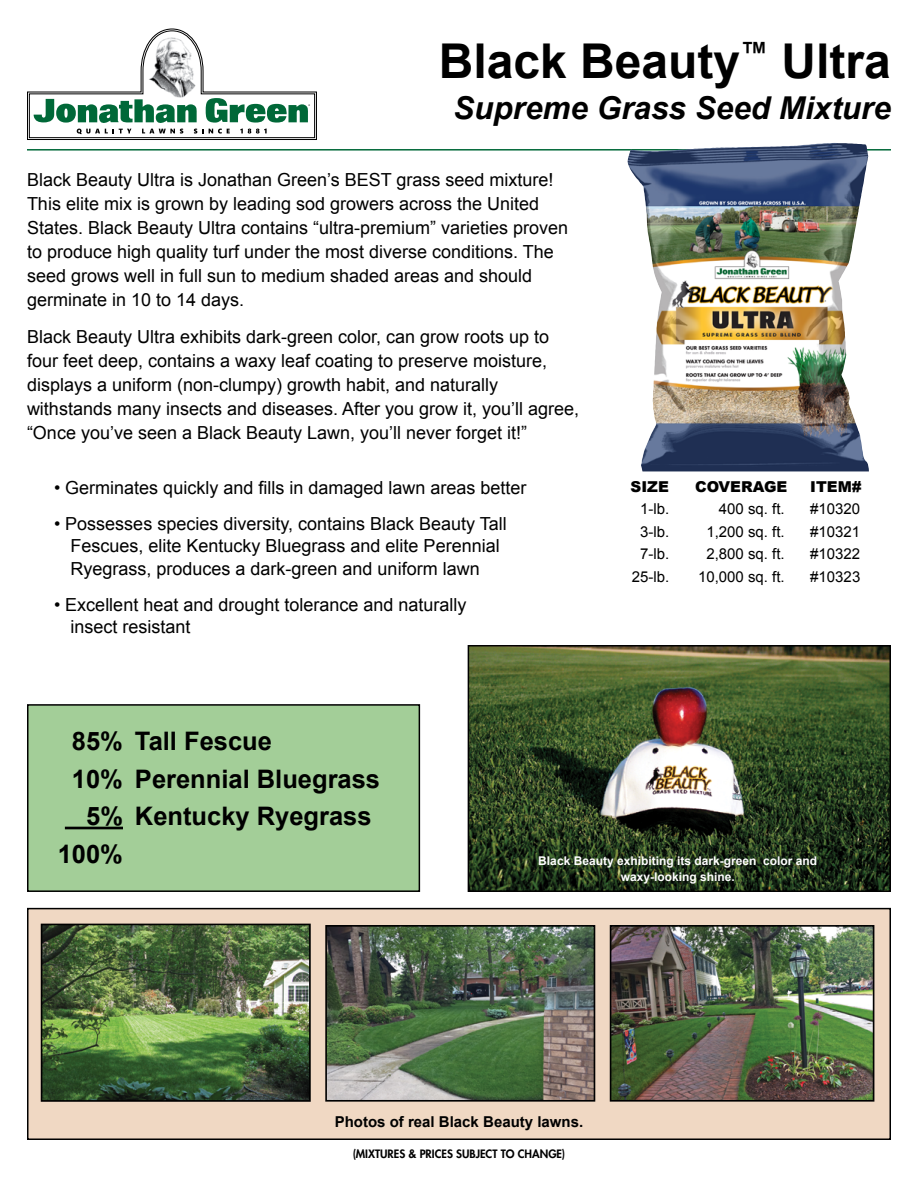
<style>
.page{position:relative;width:918px;height:1188px;background:#fff}
.page>*{position:absolute;margin:0;border:0;box-sizing:border-box;transform-origin:0 0}
.t1{font:700 48px "Arial";color:#000}
.t2{font:italic 700 31.5px "Arial";color:#000}
.t3{font:700 25.5px "Arial";color:#000}
.t4{font:18px/24px "Arial";color:#000}
.t5{font:15px "Arial";color:#000}
.t6{font:700 15px "Arial";color:#000}
.t7{font:900 15px "Arial";color:#000}
.t8{font:700 12px/16.5px "Arial";color:#fff;text-align:center}
.t9{font:800 11.25px "Futura";color:#000}
</style>
<div class="page">
<div style="left:28px;top:705px;width:391px;height:186px;background:#a3ce98"></div>
<div style="left:27px;top:704px;width:393px;height:188px;border:2px solid #000"></div>
<div style="left:28px;top:909px;width:862px;height:230px;background:#f0d8c3"></div>
<div style="left:27px;top:908px;width:864px;height:232px;border:2px solid #000"></div>
<svg style="left:27px;top:28px;width:290px;height:112px"></svg>
<img style="left:146px;top:36px;width:51px;height:64px">
<hr style="left:27px;top:149px;width:864px;height:2px;background:#006838">
<img style="left:627px;top:143px;width:204px;height:318px">
<hr style="left:65px;top:827px;width:58px;height:2px;background:#000">
<img style="left:471px;top:648px;width:417px;height:241px">
<div style="left:468px;top:645px;width:423px;height:247px;border:2px solid #000"></div>
<img style="left:328px;top:928px;width:264px;height:171px">
<div style="left:325px;top:925px;width:270px;height:177px;border:2px solid #000"></div>
<img style="left:613px;top:928px;width:258px;height:171px">
<div style="left:610px;top:925px;width:264px;height:177px;border:2px solid #000"></div>
<img style="left:44px;top:927px;width:264px;height:172px">
<div style="left:41px;top:924px;width:270px;height:178px;border:2px solid #000"></div>
<h1 class="t1" style="left:439px;top:29px;width:454px">Black Beauty<sup>™</sup> Ultra</h1>
<h2 class="t2" style="left:453px;top:87px;width:439px">Supreme Grass Seed Mixture</h2>
<p class="t4" style="left:27px;top:168px;width:543px">Black Beauty Ultra is Jonathan Green’s BEST grass seed mixture!<br>This elite mix is grown by leading sod growers across the United States. Black Beauty Ultra contains “ultra-premium” varieties proven to produce high quality turf under the most diverse conditions. The seed grows well in full sun to medium shaded areas and should germinate in 10 to 14 days.</p>
<p class="t4" style="left:27px;top:325px;width:554px">Black Beauty Ultra exhibits dark-green color, can grow roots up to four feet deep, contains a waxy leaf coating to preserve moisture, displays a uniform (non-clumpy) growth habit, and naturally withstands many insects and diseases. After you grow it, you’ll agree, “Once you’ve seen a Black Beauty Lawn, you’ll never forget it!”</p>
<p class="t4" style="left:54px;top:476px;width:474px">• Germinates quickly and fills in damaged lawn areas better</p>
<p class="t4" style="left:54px;top:513px;width:454px;line-height:22.5px;text-align:center">• Possesses species diversity, contains Black Beauty Tall<br>Fescues, elite Kentucky Bluegrass and elite Perennial<br>Ryegrass, produces a dark-green and uniform lawn</p>
<p class="t4" style="left:71px;top:594px;width:398px;line-height:22.5px;text-indent:-17px">• Excellent heat and drought tolerance and naturally insect resistant</p>
<p class="t7" style="left:631px;top:475px;width:40px">SIZE</p>
<p class="t7" style="left:695px;top:475px;width:94px">COVERAGE</p>
<p class="t7" style="left:810px;top:475px;width:53px">ITEM#</p>
<p class="t5" style="left:640px;top:499px;width:31px">1-lb.</p>
<p class="t5" style="left:719px;top:499px;width:67px">400 sq. ft.</p>
<p class="t5" style="left:810px;top:499px;width:52px">#10320</p>
<p class="t5" style="left:640px;top:522px;width:31px">3-lb.</p>
<p class="t5" style="left:706px;top:522px;width:80px">1,200 sq. ft.</p>
<p class="t5" style="left:810px;top:522px;width:52px">#10321</p>
<p class="t5" style="left:640px;top:544px;width:31px">7-lb.</p>
<p class="t5" style="left:706px;top:544px;width:80px">2,800 sq. ft.</p>
<p class="t5" style="left:810px;top:544px;width:52px">#10322</p>
<p class="t5" style="left:632px;top:567px;width:39px">25-lb.</p>
<p class="t5" style="left:698px;top:567px;width:88px">10,000 sq. ft.</p>
<p class="t5" style="left:810px;top:567px;width:52px">#10323</p>
<h3 class="t3" style="left:72px;top:724px;width:202px">85% Tall Fescue</h3>
<h3 class="t3" style="left:72px;top:762px;width:310px">10% Perennial Bluegrass</h3>
<h3 class="t3" style="left:86px;top:799px;width:287px">5% Kentucky Ryegrass</h3>
<h3 class="t3" style="left:58px;top:837px;width:67px">100%</h3>
<p class="t8" style="left:538px;top:852px;width:280px">Black Beauty exhibiting its dark-green color and waxy-looking shine.</p>
<p class="t6" style="left:335px;top:1112px;width:250px">Photos of real Black Beauty lawns.</p>
<p class="t9" style="left:353px;top:1147px;width:214px">(MIXTURES &amp; PRICES SUBJECT TO CHANGE)</p>
</div>
